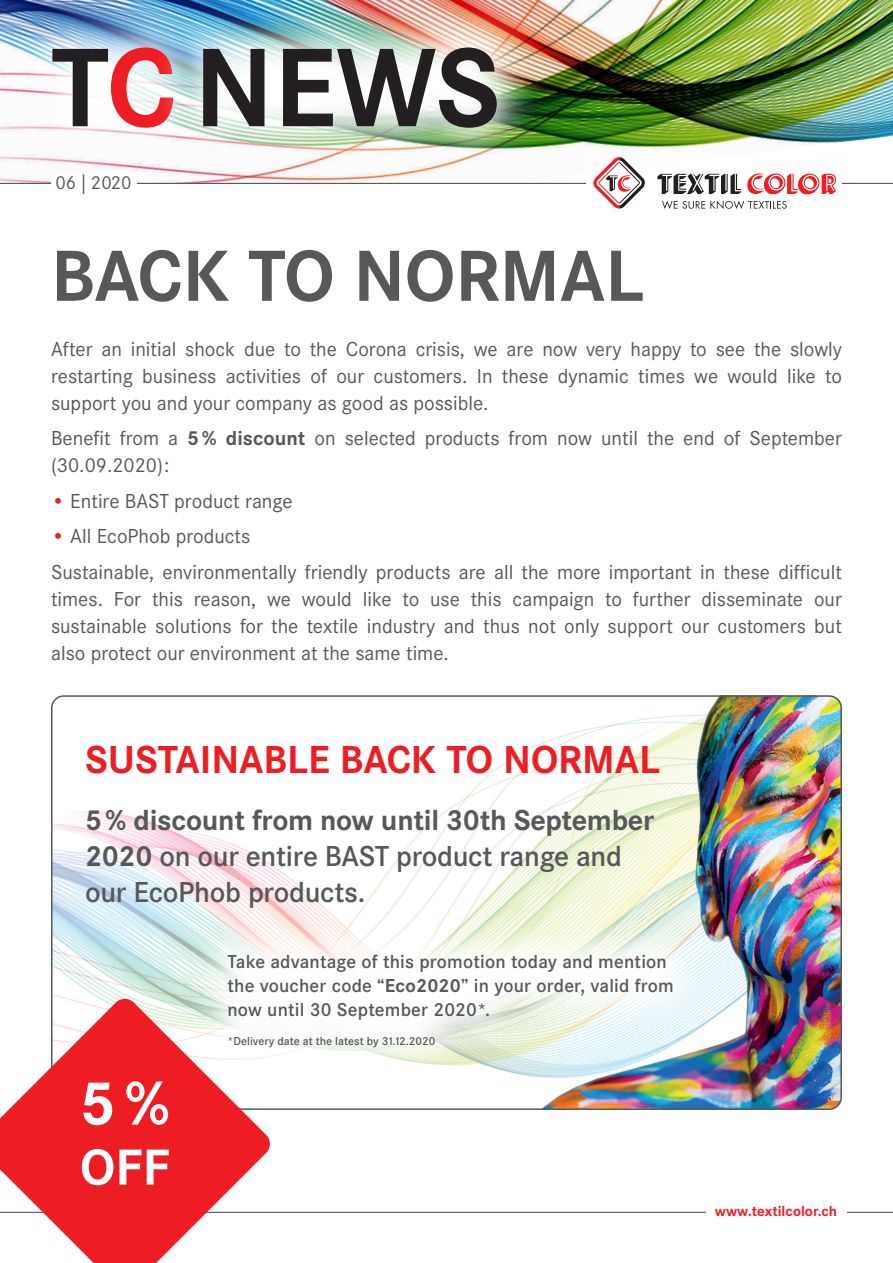
<style>
.page{position:relative;width:893px;height:1263px;background:#fff}
.page>*{position:absolute;margin:0;border:0;box-sizing:border-box;transform-origin:0 0}
.t1{font:700 115.95px "Corporate S";color:#231f20}
.t2{font:700 75px "Corporate S";color:#57585a}
.t3{font:700 64.5px "Corporate S";color:#fff}
.t4{font:700 52.5px "Corporate S";color:#fff}
.t5{font:700 40.5px "Corporate S";color:#ee1d23}
.t6{font:600 30px/36px "Corporate S";letter-spacing:-.01em;color:#57585a}
.t7{font:21px/27px "Corporate S";color:#57585a;text-align:justify}
.t8{font:600 19.5px/24px "Corporate S";letter-spacing:.01em;color:#57585a}
.t9{font:19.5px "Corporate S";color:#57585a}
.t10{font:700 15px "Corporate S";color:#ee1d23}
.t11{font:600 12px "Corporate S";color:#57585a}
.s1{color:#ee1d23}
.s2{font-weight:700}
</style>
<div class="page">
<img style="left:0;top:0;width:893px;height:183px">
<hr style="left:0;top:183px;width:893px;height:1px;background:#57585a">
<div style="left:587px;top:153px;width:255px;height:60px;background:#fff"></div>
<svg style="left:657px;top:174px;width:84px;height:20px"></svg>
<svg style="left:662px;top:201px;width:125px;height:8px"></svg>
<svg style="left:593px;top:157px;width:52px;height:52px"></svg>
<svg style="left:747px;top:173px;width:89px;height:22px"></svg>
<img style="left:51px;top:698px;width:408px;height:299px">
<svg style="left:6px;top:1px;width:149px;height:173px"></svg>
<img style="left:155px;top:1px;width:388px;height:173px">
<hr style="left:0;top:1212px;width:893px;height:1px;background:#57585a">
<div style="left:706px;top:1205px;width:140px;height:22px;background:#fff"></div>
<div style="left:51px;top:174px;width:85px;height:22px;background:#fff"></div>
<img style="left:459px;top:698px;width:383px;height:412px">
<svg style="left:0;top:997px;width:271px;height:266px;fill:#ee1d23"></svg>
<svg style="left:189px;top:915px;width:522px;height:170px"></svg>
<p class="t1" style="left:51px;top:21px;width:451px">T<span class="s1">C</span>NEWS</p>
<p class="t9" style="left:56px;top:172px;width:78px">06|2020</p>
<p class="t2" style="left:51px;top:233px;width:594px">BACK TO NORMAL</p>
<p class="t7" style="left:51px;top:336px;width:792px">After an initial shock due to the Corona crisis, we are now very happy to see the slowly restarting business activities of our customers. In these dynamic times we would like to support you and your company as good as possible.</p>
<p class="t7" style="left:51px;top:425px;width:792px">Benefit from a <span class="s2">5% discount</span> on selected products from now until the end of September (30.09.2020):</p>
<p class="t7" style="left:51px;top:488px;width:243px"><span class="s1">•</span> Entire BAST product range</p>
<p class="t7" style="left:51px;top:523px;width:201px"><span class="s1">•</span> All EcoPhob products</p>
<p class="t7" style="left:51px;top:559px;width:792px">Sustainable, environmentally friendly products are all the more important in these difficult times. For this reason, we would like to use this campaign to further disseminate our sustainable solutions for the textile industry and thus not only support our customers but also protect our environment at the same time.</p>
<p class="t5" style="left:85px;top:737px;width:576px">SUSTAINABLE BACK TO NORMAL</p>
<p class="t6" style="left:85px;top:802px;width:571px"><span class="s2">5% discount from now until 30th September<br>2020</span> on our entire BAST product range and our EcoPhob products.</p>
<p class="t3" style="left:79px;top:1066px;width:92px">5%</p>
<p class="t4" style="left:80px;top:1137px;width:91px">OFF</p>
<p class="t8" style="left:227px;top:950px;width:448px">Take advantage of this promotion today and mention the voucher code <span class="s2">“Eco2020”</span> in your order, valid from now until 30 September 2020*.</p>
<p class="t11" style="left:227px;top:1034px;width:210px">*Delivery date at the latest by 31.12.2020</p>
<p class="t10" style="left:715px;top:1203px;width:124px">www.textilcolor.ch</p>
</div>
